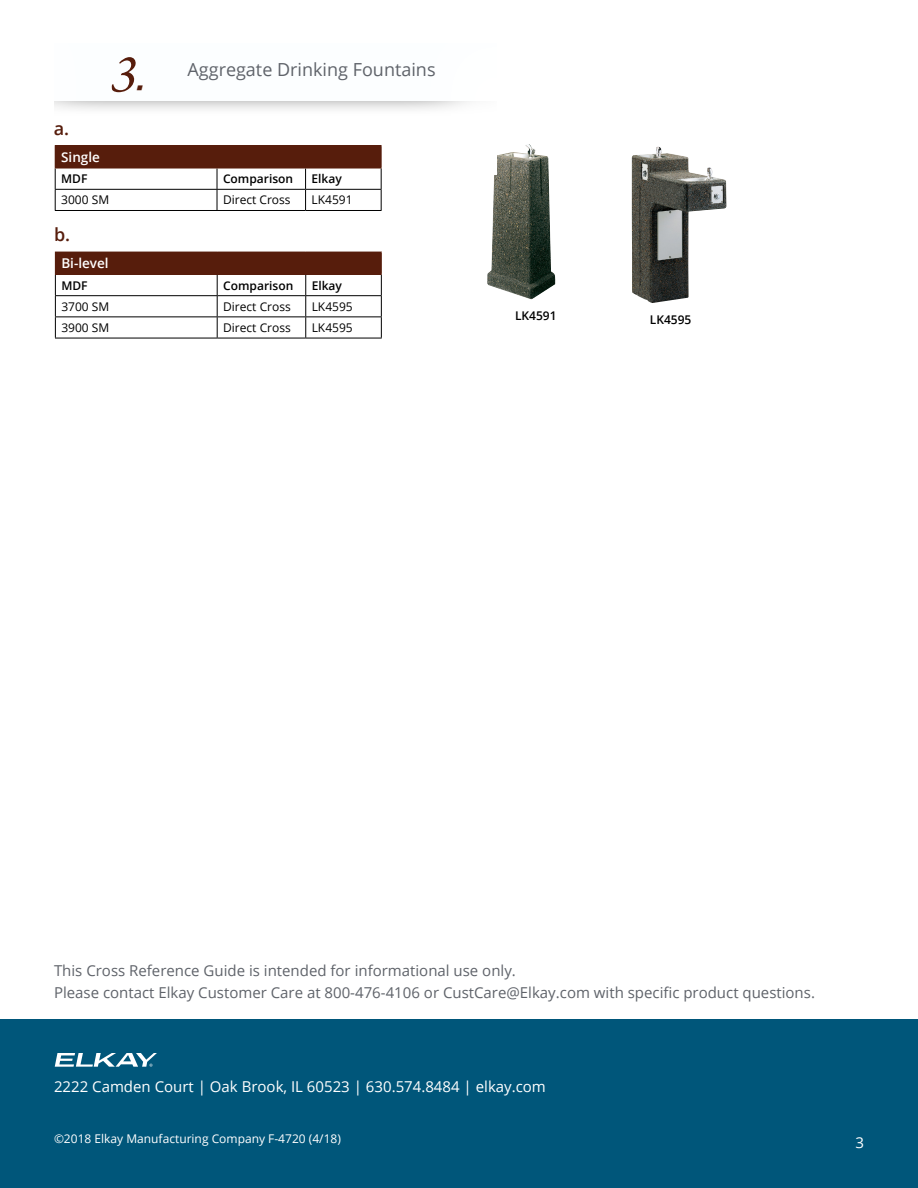
<style>
.page{position:relative;width:918px;height:1188px;background:#fff}
.page>*{position:absolute;margin:0;border:0;box-sizing:border-box;transform-origin:0 0}
.t1{font:italic 54px "Arno Pro";color:#571d0c}
.t2{font:18px "Open Sans";color:#5f636a}
.t3{font:600 18px "Open Sans";color:#571d0c}
.t4{font:italic 16.5px "Minion Pro";color:#571d0c}
.t5{font:15px/22.5px "Open Sans";color:#5f636a}
.t6{font:15px "Open Sans";color:#fff}
.t7{font:600 13.5px "Open Sans";color:#fff}
.t8{font:12px "Open Sans";color:#000}
.t9{font:600 12px "Open Sans";color:#000}
.t10{font:12px "Open Sans";color:#fff}
</style>
<div class="page">
<div style="left:0;top:1020px;width:918px;height:168px;background:#00567a"></div>
<svg style="left:55px;top:1053px;width:102px;height:14px"></svg>
<img style="left:487px;top:144px;width:68px;height:155px">
<div style="left:55px;top:146px;width:326px;height:22px;background:#571d0c"></div>
<hr style="left:55px;top:189px;width:162px;height:1px;background:#000">
<hr style="left:217px;top:189px;width:89px;height:1px;background:#000">
<svg style="left:217px;top:169px;width:1px;height:41px"></svg>
<hr style="left:306px;top:189px;width:76px;height:1px;background:#000">
<svg style="left:305px;top:169px;width:1px;height:41px"></svg>
<hr style="left:55px;top:210px;width:162px;height:1px;background:#000">
<hr style="left:217px;top:210px;width:89px;height:1px;background:#000">
<hr style="left:306px;top:210px;width:76px;height:1px;background:#000">
<hr style="left:55px;top:145px;width:162px;height:1px;background:#571d0c">
<svg style="left:55px;top:169px;width:1px;height:41px"></svg>
<hr style="left:217px;top:145px;width:89px;height:1px;background:#571d0c">
<hr style="left:306px;top:145px;width:76px;height:1px;background:#571d0c">
<svg style="left:381px;top:146px;width:1px;height:64px"></svg>
<hr style="left:55px;top:168px;width:162px;height:1px;background:#571d0c">
<hr style="left:217px;top:168px;width:89px;height:1px;background:#571d0c">
<hr style="left:306px;top:168px;width:76px;height:1px;background:#571d0c">
<div style="left:55px;top:252px;width:326px;height:22px;background:#571d0c"></div>
<hr style="left:55px;top:295px;width:162px;height:1px;background:#000">
<hr style="left:217px;top:295px;width:89px;height:1px;background:#000">
<hr style="left:306px;top:295px;width:76px;height:1px;background:#000">
<hr style="left:55px;top:316px;width:162px;height:1px;background:#000">
<hr style="left:217px;top:316px;width:89px;height:1px;background:#000">
<svg style="left:217px;top:275px;width:1px;height:63px"></svg>
<hr style="left:306px;top:316px;width:76px;height:1px;background:#000">
<svg style="left:305px;top:275px;width:1px;height:63px"></svg>
<hr style="left:55px;top:338px;width:162px;height:1px;background:#000">
<hr style="left:217px;top:338px;width:89px;height:1px;background:#000">
<hr style="left:306px;top:338px;width:76px;height:1px;background:#000">
<svg style="left:55px;top:275px;width:1px;height:63px"></svg>
<hr style="left:306px;top:252px;width:76px;height:1px;background:#571d0c">
<svg style="left:381px;top:253px;width:1px;height:85px"></svg>
<hr style="left:55px;top:274px;width:162px;height:1px;background:#571d0c">
<hr style="left:217px;top:274px;width:89px;height:1px;background:#571d0c">
<hr style="left:306px;top:274px;width:76px;height:1px;background:#571d0c">
<img style="left:632px;top:146px;width:95px;height:157px">
<p class="t3" style="left:54px;top:116px;width:17px">a.</p>
<h1 class="t1" style="left:110px;top:43px;width:36px">3</h1>
<p class="t4" style="left:136px;top:76px;width:14px">■</p>
<p class="t2" style="left:188px;top:57px;width:250px">Aggregate Drinking Fountains</p>
<p class="t7" style="left:61px;top:148px;width:40px">Single</p>
<p class="t9" style="left:61px;top:171px;width:28px">MDF</p>
<p class="t9" style="left:223px;top:171px;width:72px">Comparison</p>
<p class="t9" style="left:312px;top:171px;width:32px">Elkay</p>
<p class="t8" style="left:61px;top:192px;width:49px">3000 SM</p>
<p class="t8" style="left:223px;top:192px;width:69px">Direct Cross</p>
<p class="t8" style="left:312px;top:192px;width:43px">LK4591</p>
<p class="t3" style="left:54px;top:223px;width:18px">b.</p>
<p class="t7" style="left:61px;top:254px;width:49px">Bi-level</p>
<p class="t9" style="left:61px;top:277px;width:28px">MDF</p>
<p class="t9" style="left:223px;top:277px;width:72px">Comparison</p>
<p class="t9" style="left:312px;top:277px;width:32px">Elkay</p>
<p class="t8" style="left:61px;top:298px;width:50px">3700 SM</p>
<p class="t8" style="left:223px;top:298px;width:69px">Direct Cross</p>
<p class="t8" style="left:312px;top:298px;width:43px">LK4595</p>
<p class="t8" style="left:61px;top:319px;width:50px">3900 SM</p>
<p class="t8" style="left:223px;top:319px;width:69px">Direct Cross</p>
<p class="t8" style="left:312px;top:319px;width:43px">LK4595</p>
<p class="t9" style="left:515px;top:307px;width:43px">LK4591</p>
<p class="t9" style="left:650px;top:312px;width:43px">LK4595</p>
<p class="t5" style="left:54px;top:959px;width:763px">This Cross Reference Guide is intended for informational use only.<br>Please contact Elkay Customer Care at 800-476-4106 or CustCare@Elkay.com with specific product questions.</p>
<p class="t6" style="left:54px;top:1076px;width:493px">2222 Camden Court | Oak Brook, IL 60523 | 630.574.8484 | elkay.com</p>
<p class="t10" style="left:54px;top:1131px;width:288px">©2018 Elkay Manufacturing Company F-4720 (4/18)</p>
<p class="t6" style="left:855px;top:1133px;width:10px">3</p>
</div>
